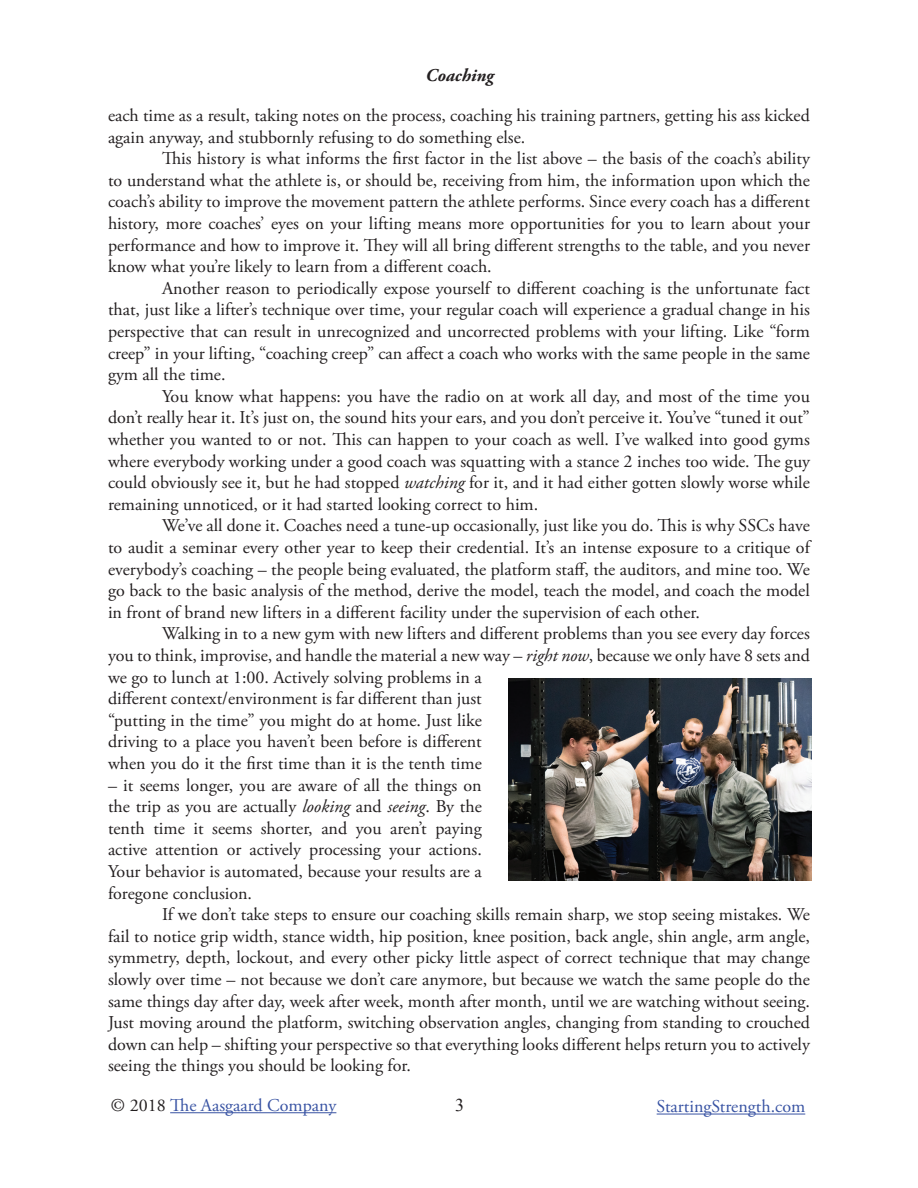
<style>
.page{position:relative;width:918px;height:1188px;background:#fff}
.page>*{position:absolute;margin:0;border:0;box-sizing:border-box;transform-origin:0 0}
.t1{font:18px/21.6px "Adobe Garamond Pro";color:#231f20;text-align:justify}
.t2{font:18px "Adobe Garamond Pro";color:#3853a3}
.t3{font:italic 700 18px "Adobe Garamond Pro";color:#231f20}
.t4{font:18px "Times New Roman";color:#231f20}
.s1{font-style:italic}
.s2{color:#231f20}
</style>
<div class="page">
<hr style="left:657px;top:1114px;width:148px;height:1px;background:#3853a3">
<hr style="left:170px;top:1112px;width:166px;height:1px;background:#3853a3">
<img style="left:509px;top:679px;width:302px;height:201px">
<p class="t3" style="left:426px;top:65px;width:70px">Coaching</p>
<p class="t1" style="left:108px;top:105px;width:703px">each time as a result, taking notes on the process, coaching his training partners, getting his ass kicked again anyway, and stubbornly refusing to do something else.</p>
<p class="t1" style="left:108px;top:148px;width:704px;text-indent:54px">This history is what informs the first factor in the list above – the basis of the coach’s ability to understand what the athlete is, or should be, receiving from him, the information upon which the coach’s ability to improve the movement pattern the athlete performs. Since every coach has a different history, more coaches’ eyes on your lifting means more opportunities for you to learn about your performance and how to improve it. They will all bring different strengths to the table, and you never know what you’re likely to learn from a different coach.</p>
<p class="t1" style="left:108px;top:278px;width:704px;text-indent:54px">Another reason to periodically expose yourself to different coaching is the unfortunate fact that, just like a lifter’s technique over time, your regular coach will experience a gradual change in his perspective that can result in unrecognized and uncorrected problems with your lifting. Like “form creep” in your lifting, “coaching creep” can affect a coach who works with the same people in the same gym all the time.</p>
<p class="t1" style="left:108px;top:386px;width:704px;text-indent:54px">You know what happens: you have the radio on at work all day, and most of the time you don’t really hear it. It’s just on, the sound hits your ears, and you don’t perceive it. You’ve “tuned it out” whether you wanted to or not. This can happen to your coach as well. I’ve walked into good gyms where everybody working under a good coach was squatting with a stance 2 inches too wide. The guy could obviously see it, but he had stopped <span class="s1">watching</span> for it, and it had either gotten slowly worse while remaining unnoticed, or it had started looking correct to him.</p>
<p class="t1" style="left:108px;top:516px;width:703px;text-indent:54px">We’ve all done it. Coaches need a tune-up occasionally, just like you do. This is why SSCs have to audit a seminar every other year to keep their credential. It’s an intense exposure to a critique of everybody’s coaching – the people being evaluated, the platform staff, the auditors, and mine too. We go back to the basic analysis of the method, derive the model, teach the model, and coach the model in front of brand new lifters in a different facility under the supervision of each other.</p>
<p class="t1" style="left:108px;top:624px;width:703px;text-align:left;text-indent:54px">Walking in to a new gym with new lifters and different problems than you see every day forces you to think, improvise, and handle the material a new way – <span class="s1">right now</span>, because we only have 8 sets and we go to lunch at 1:00. Actively solving problems in a<br>different context/environment is far different than just<br>“putting in the time” you might do at home. Just like<br>driving to a place you haven’t been before is different<br>when you do it the first time than it is the tenth time</p>
<p class="t1" style="left:108px;top:775px;width:375px">– it seems longer, you are aware of all the things on the trip as you are actually <span class="s1">looking</span> and <span class="s1">seeing</span>. By the tenth time it seems shorter, and you aren’t paying active attention or actively processing your actions.<br>Your behavior is automated, because your results are a foregone conclusion.</p>
<p class="t1" style="left:108px;top:904px;width:704px;text-indent:54px">If we don’t take steps to ensure our coaching skills remain sharp, we stop seeing mistakes. We fail to notice grip width, stance width, hip position, knee position, back angle, shin angle, arm angle, symmetry, depth, lockout, and every other picky little aspect of correct technique that may change slowly over time – not because we don’t care anymore, but because we watch the same people do the same things day after day, week after week, month after month, until we are watching without seeing.<br>Just moving around the platform, switching observation angles, changing from standing to crouched down can help – shifting your perspective so that everything looks different helps return you to actively seeing the things you should be looking for.</p>
<p class="t2" style="left:111px;top:1094px;width:227px"><span class="s2">© 2018</span> The Aasgaard Company</p>
<p class="t4" style="left:455px;top:1092px;width:10px">3</p>
<p class="t2" style="left:657px;top:1096px;width:150px">StartingStrength.com</p>
</div>
